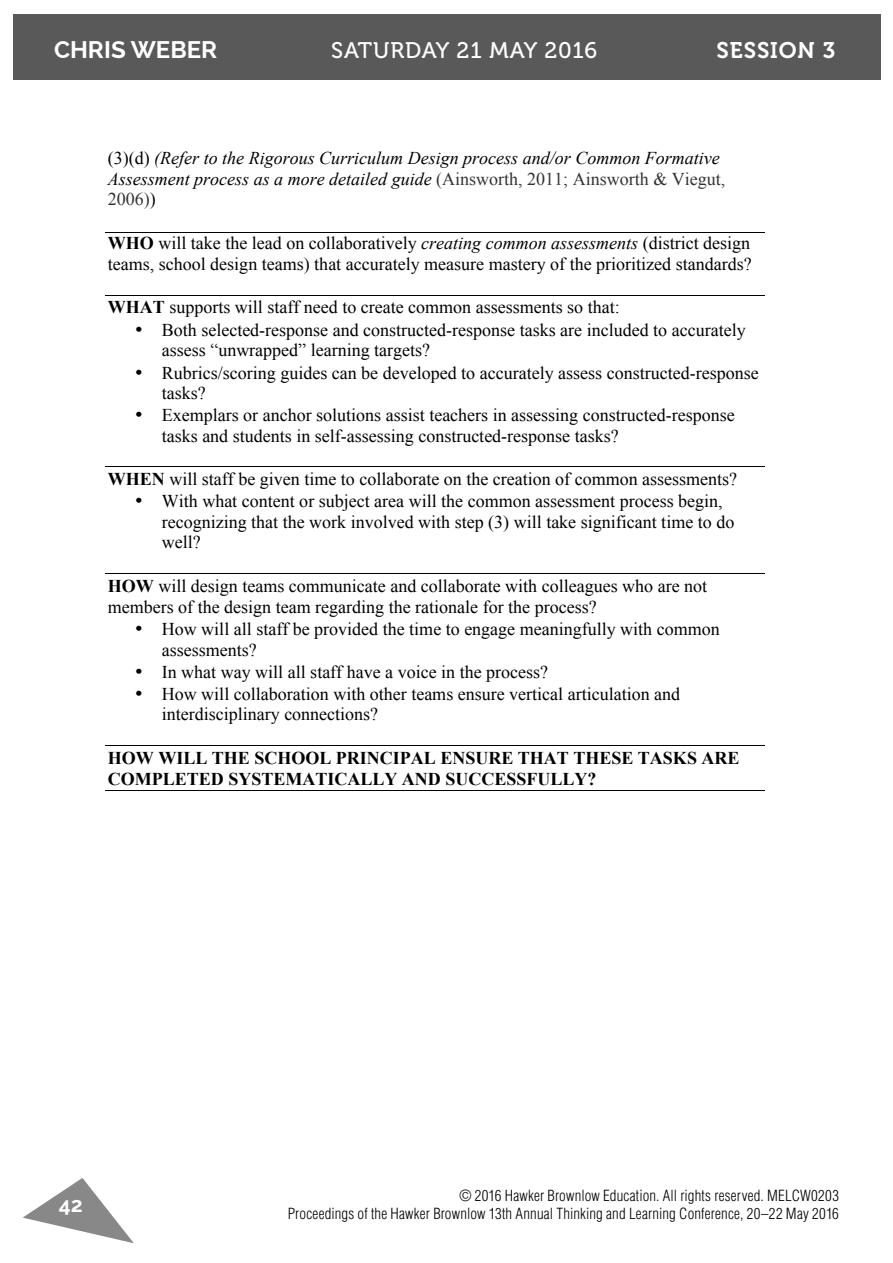
<style>
.page{position:relative;width:893px;height:1263px;background:#fff}
.page>*{position:absolute;margin:0;border:0;box-sizing:border-box;transform-origin:0 0}
.t1{font:700 24px "Raleway";color:#fff}
.t2{font:22.5px "Museo 500";letter-spacing:.04em;color:#fff}
.t3{font:22.5px "Museo 700";letter-spacing:.04em;color:#fff}
.t4{font:700 21px "Raleway";color:#fff}
.t5{font:18px/20.5px "Times New Roman";color:#000}
.t6{font:italic 18px/20.7px "Times New Roman";color:#000}
.t7{font:700 18px/20.9px "Times New Roman";color:#000}
.t8{font:300 condensed 15px/18px "Helvetica LT Std";letter-spacing:.01em;color:#000;text-align:right}
.s1{font-style:normal}
.s2{font-style:normal;color:#323232}
.s3{font-weight:700}
.s4{font-style:italic}
</style>
<div class="page">
<div style="left:13px;top:14px;width:867px;height:65px;background:#595959"></div>
<svg style="left:23px;top:1178px;width:111px;height:65px"></svg>
<hr style="left:106px;top:232px;width:659px;height:1px;background:#000">
<hr style="left:106px;top:295px;width:659px;height:1px;background:#000">
<hr style="left:106px;top:466px;width:659px;height:1px;background:#000">
<hr style="left:106px;top:573px;width:659px;height:1px;background:#000">
<hr style="left:106px;top:745px;width:659px;height:1px;background:#000">
<hr style="left:106px;top:790px;width:659px;height:1px;background:#000">
<h1 class="t1" style="left:54px;top:36px;width:165px">CHRIS WEBER</h1>
<p class="t2" style="left:331px;top:42px;width:267px">SATURDAY 21 MAY 2016</p>
<p class="t3" style="left:717px;top:42px;width:120px">SESSION 3</p>
<p class="t6" style="left:108px;top:147px;width:619px"><span class="s1">(3)(d)</span> (Refer to the Rigorous Curriculum Design process and/or Common Formative<br>Assessment process as a more detailed guide <span class="s2">(Ainsworth, 2011; Ainsworth &amp; Viegut,<br>2006)</span><span class="s1">)</span></p>
<p class="t5" style="left:108px;top:233px;width:645px"><span class="s3">WHO</span> will take the lead on collaboratively <span class="s4">creating common assessments</span> (district design teams, school design teams) that accurately measure mastery of the prioritized standards?</p>
<p class="t5" style="left:108px;top:297px;width:513px"><span class="s3">WHAT</span> supports will staff need to create common assessments so that:</p>
<p class="t5" style="left:162px;top:319px;width:585px;text-indent:-27px">• Both selected-response and constructed-response tasks are included to accurately assess “unwrapped” learning targets?</p>
<p class="t5" style="left:162px;top:362px;width:598px;text-indent:-27px">• Rubrics/scoring guides can be developed to accurately assess constructed-response tasks?</p>
<p class="t5" style="left:162px;top:404px;width:574px;text-indent:-27px">• Exemplars or anchor solutions assist teachers in assessing constructed-response tasks and students in self-assessing constructed-response tasks?</p>
<p class="t5" style="left:108px;top:468px;width:631px"><span class="s3">WHEN</span> will staff be given time to collaborate on the creation of common assessments?</p>
<p class="t5" style="left:162px;top:491px;width:574px;text-indent:-27px">• With what content or subject area will the common assessment process begin, recognizing that the work involved with step (3) will take significant time to do well?</p>
<p class="t5" style="left:108px;top:575px;width:601px"><span class="s3">HOW</span> will design teams communicate and collaborate with colleagues who are not members of the design team regarding the rationale for the process?</p>
<p class="t5" style="left:162px;top:619px;width:559px;text-indent:-27px">• How will all staff be provided the time to engage meaningfully with common assessments?</p>
<p class="t5" style="left:135px;top:661px;width:415px">• In what way will all staff have a voice in the process?</p>
<p class="t5" style="left:162px;top:683px;width:520px;text-indent:-27px">• How will collaboration with other teams ensure vertical articulation and interdisciplinary connections?</p>
<p class="t7" style="left:108px;top:747px;width:633px">HOW WILL THE SCHOOL PRINCIPAL ENSURE THAT THESE TASKS ARE<br>COMPLETED SYSTEMATICALLY AND SUCCESSFULLY?</p>
<p class="t4" style="left:59px;top:1193px;width:25px">42</p>
<p class="t8" style="left:288px;top:1189px;width:553px">© 2016 Hawker Brownlow Education. All rights reserved. MELCW0203<br>Proceedings of the Hawker Brownlow 13th Annual Thinking and Learning Conference, 20–22 May 2016</p>
</div>
